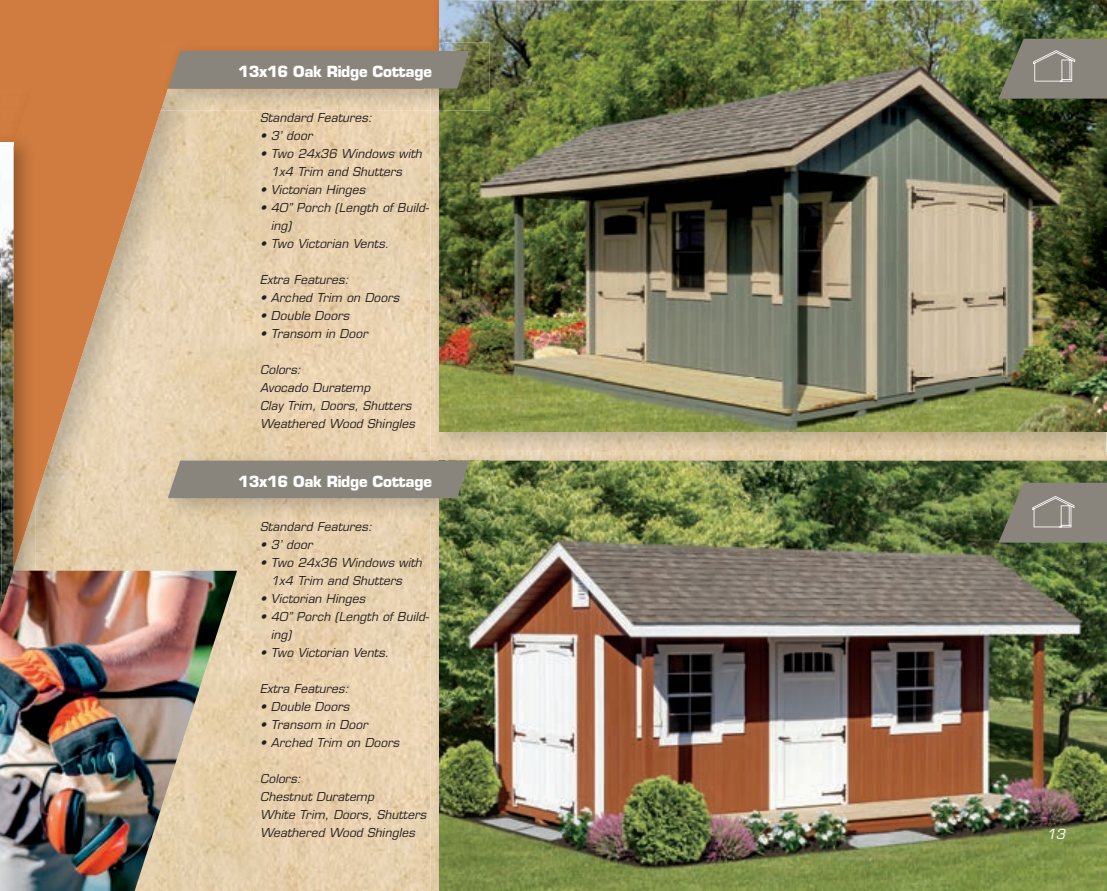
<style>
.page{position:relative;width:1107px;height:891px;background:#fff}
.page>*{position:absolute;margin:0;border:0;box-sizing:border-box;transform-origin:0 0}
.t1{font:700 15px "Eurostile";letter-spacing:-.02em;color:#fff}
.t2{font:italic 13.5px "Eurostile";color:#fff}
.t3{font:italic 12px/18px "Eurostile";letter-spacing:.01em;color:#231f20}
</style>
<div class="page">
<img style="left:200px;top:111px;width:230px;height:780px">
<img style="left:36px;top:111px;width:164px;height:460px">
<svg style="left:36px;top:89px;width:133px;height:480px;background:#d9ab80"></svg>
<div style="left:64px;top:0;width:366px;height:89px;background:#d07c40"></div>
<img style="left:490px;top:452px;width:616px;height:9px">
<img style="left:430px;top:520px;width:9px;height:371px">
<img style="left:439px;top:461px;width:668px;height:430px">
<img style="left:430px;top:0;width:28px;height:42px">
<img style="left:430px;top:111px;width:52px;height:341px">
<img style="left:482px;top:432px;width:624px;height:20px">
<svg style="left:1106px;top:432px;width:1px;height:29px"></svg>
<img style="left:458px;top:0;width:649px;height:29px">
<img style="left:1004px;top:123px;width:103px;height:309px">
<img style="left:439px;top:1px;width:565px;height:431px">
<img style="left:1003px;top:1px;width:103px;height:28px">
<img style="left:200px;top:89px;width:230px;height:22px">
<img style="left:161px;top:89px;width:39px;height:22px">
<img style="left:161px;top:89px;width:7px;height:21px">
<img style="left:161px;top:42px;width:7px;height:47px">
<img style="left:430px;top:89px;width:9px;height:22px">
<img style="left:439px;top:42px;width:51px;height:69px">
<svg style="left:168px;top:42px;width:301px;height:47px;background:#96826f"></svg>
<img style="left:161px;top:452px;width:329px;height:68px">
<img style="left:439px;top:461px;width:51px;height:59px">
<img style="left:430px;top:452px;width:60px;height:2px">
<div style="left:168px;top:461px;width:301px;height:37px;background:#8a857c"></div>
<img style="left:991px;top:29px;width:116px;height:94px">
<svg style="left:999px;top:39px;width:108px;height:60px;background:#868477"></svg>
<img style="left:991px;top:473px;width:116px;height:94px">
<svg style="left:999px;top:483px;width:108px;height:60px;background:#898778"></svg>
<img style="left:14px;top:569px;width:22px;height:2px">
<img style="left:15px;top:145px;width:21px;height:424px">
<img style="left:0;top:247px;width:1px;height:324px">
<img style="left:1px;top:146px;width:13px;height:425px">
<div style="left:0;top:0;width:64px;height:145px;background:#d07c40"></div>
<img style="left:14px;top:142px;width:1px;height:427px">
<img style="left:0;top:571px;width:237px;height:320px">
<p class="t1" style="left:238px;top:63px;width:195px">13x16 Oak Ridge Cottage</p>
<p class="t3" style="left:260px;top:109px;width:113px">Standard Features:</p>
<p class="t3" style="left:260px;top:127px;width:54px">• 3’ door</p>
<p class="t3" style="left:271px;top:145px;width:153px;text-indent:-10px">• Two 24x36 Windows with<br>1x4 Trim and Shutters</p>
<p class="t3" style="left:260px;top:181px;width:106px">• Victorian Hinges</p>
<p class="t3" style="left:271px;top:199px;width:160px;text-indent:-10px">• 40” Porch (Length of Build&shy;ing)</p>
<p class="t3" style="left:260px;top:235px;width:130px">• Two Victorian Vents.</p>
<p class="t3" style="left:260px;top:271px;width:90px">Extra Features:</p>
<p class="t3" style="left:260px;top:289px;width:141px">• Arched Trim on Doors</p>
<p class="t3" style="left:260px;top:307px;width:91px">• Double Doors</p>
<p class="t3" style="left:260px;top:325px;width:109px">• Transom in Door</p>
<p class="t3" style="left:260px;top:361px;width:156px">Colors:<br>Avocado Duratemp<br>Clay Trim, Doors, Shutters<br>Weathered Wood Shingles</p>
<p class="t1" style="left:238px;top:472px;width:195px">13x16 Oak Ridge Cottage</p>
<p class="t3" style="left:260px;top:518px;width:113px">Standard Features:</p>
<p class="t3" style="left:260px;top:536px;width:54px">• 3’ door</p>
<p class="t3" style="left:271px;top:554px;width:153px;text-indent:-10px">• Two 24x36 Windows with<br>1x4 Trim and Shutters</p>
<p class="t3" style="left:260px;top:590px;width:106px">• Victorian Hinges</p>
<p class="t3" style="left:271px;top:608px;width:160px;text-indent:-10px">• 40” Porch (Length of Build&shy;ing)</p>
<p class="t3" style="left:260px;top:644px;width:130px">• Two Victorian Vents.</p>
<p class="t3" style="left:260px;top:680px;width:90px">Extra Features:</p>
<p class="t3" style="left:260px;top:698px;width:91px">• Double Doors</p>
<p class="t3" style="left:260px;top:716px;width:109px">• Transom in Door</p>
<p class="t3" style="left:260px;top:734px;width:141px">• Arched Trim on Doors</p>
<p class="t3" style="left:260px;top:770px;width:167px">Colors:<br>Chestnut Duratemp<br>White Trim, Doors, Shutters<br>Weathered Wood Shingles</p>
<p class="t2" style="left:1047px;top:825px;width:20px">13</p>
</div>
